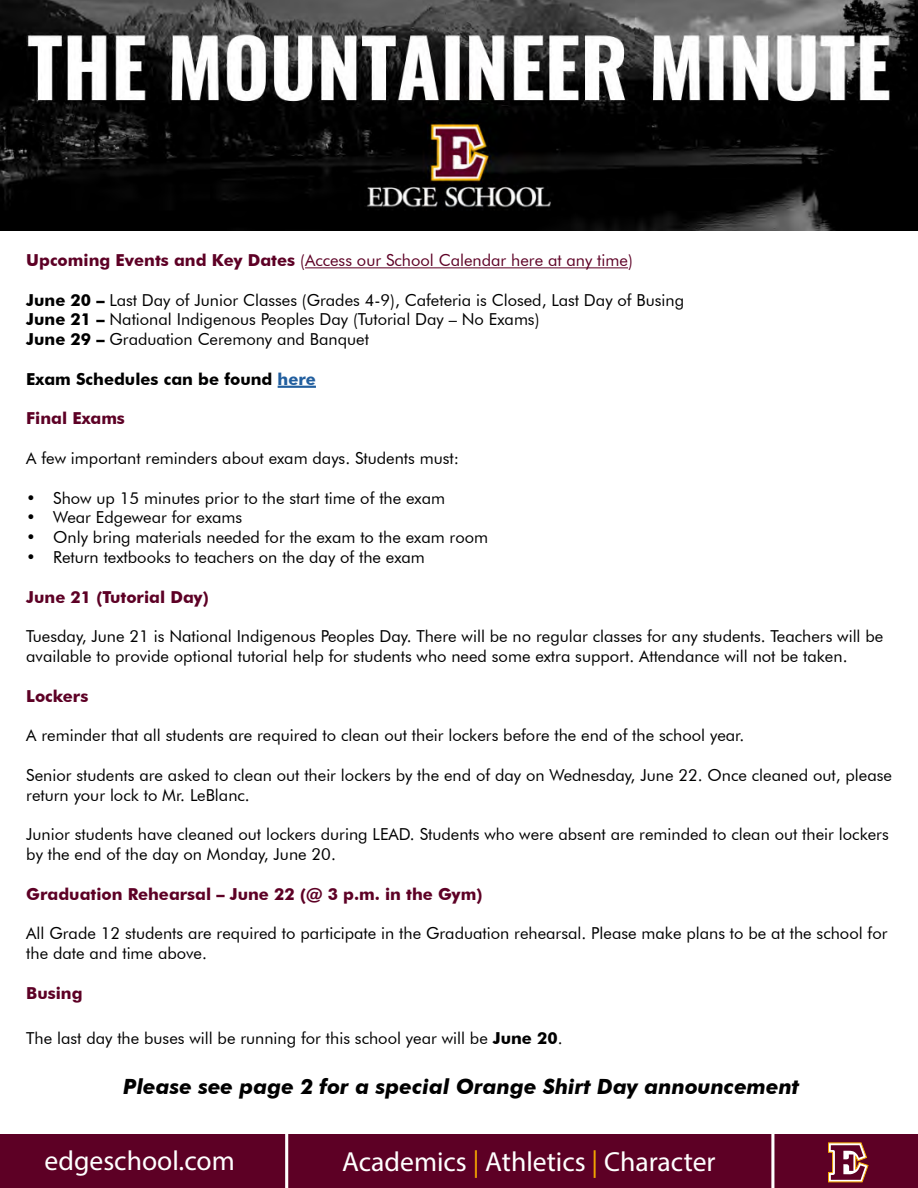
<style>
.page{position:relative;width:918px;height:1188px;background:#fff}
.page>*{position:absolute;margin:0;border:0;box-sizing:border-box;transform-origin:0 0}
.t1{font:27.6px "Myriad Pro";color:#fff}
.t2{font:italic 700 21px "Futura BT";color:#000}
.t3{font:16.5px/19.8px "Futura BT";color:#000}
.t4{font:700 16.5px "Futura BT";color:#5d0025}
.t5{font:16.5px "Futura BT";color:#5d0025}
.t6{font:700 16.5px "Futura BT";color:#000}
.s1{font-weight:700}
.s2{color:#215e9e}
.s3{color:#f4a700}
</style>
<div class="page">
<img style="left:0;top:0;width:918px;height:231px">
<div style="left:0;top:1135px;width:918px;height:53px;background:#5d0025"></div>
<svg style="left:828px;top:1142px;width:41px;height:40px"></svg>
<hr style="left:285px;top:1130px;width:3px;height:58px;background:#fff">
<hr style="left:771px;top:1130px;width:3px;height:58px;background:#fff">
<hr style="left:305px;top:267px;width:323px;height:1px;background:#5d0025">
<hr style="left:278px;top:386px;width:38px;height:2px;background:#215e9e">
<p class="t5" style="left:26px;top:250px;width:608px"><span class="s1">Upcoming Events and Key Dates</span> (Access our School Calendar here at any time)</p>
<p class="t3" style="left:26px;top:290px;width:659px"><span class="s1">June 20 –</span> Last Day of Junior Classes (Grades 4-9), Cafeteria is Closed, Last Day of Busing<br><span class="s1">June 21 –</span> National Indigenous Peoples Day (Tutorial Day – No Exams)<br><span class="s1">June 29 –</span> Graduation Ceremony and Banquet</p>
<p class="t6" style="left:26px;top:369px;width:291px">Exam Schedules can be found <span class="s2">here</span></p>
<p class="t4" style="left:26px;top:409px;width:100px">Final Exams</p>
<p class="t3" style="left:26px;top:448px;width:434px">A few important reminders about exam days. Students must:</p>
<p class="t3" style="left:26px;top:488px;width:420px">• Show up 15 minutes prior to the start time of the exam</p>
<p class="t3" style="left:26px;top:508px;width:218px">• Wear Edgewear for exams</p>
<p class="t3" style="left:26px;top:527px;width:463px">• Only bring materials needed for the exam to the exam room</p>
<p class="t3" style="left:26px;top:547px;width:400px">• Return textbooks to teachers on the day of the exam</p>
<p class="t4" style="left:26px;top:587px;width:184px">June 21 (Tutorial Day)</p>
<p class="t3" style="left:26px;top:626px;width:859px">Tuesday, June 21 is National Indigenous Peoples Day. There will be no regular classes for any students. Teachers will be available to provide optional tutorial help for students who need some extra support. Attendance will not be taken.</p>
<p class="t4" style="left:26px;top:686px;width:64px">Lockers</p>
<p class="t3" style="left:26px;top:725px;width:719px">A reminder that all students are required to clean out their lockers before the end of the school year.</p>
<p class="t3" style="left:26px;top:765px;width:867px">Senior students are asked to clean out their lockers by the end of day on Wednesday, June 22. Once cleaned out, please return your lock to Mr. LeBlanc.</p>
<p class="t3" style="left:26px;top:824px;width:864px">Junior students have cleaned out lockers during LEAD. Students who were absent are reminded to clean out their lockers by the end of the day on Monday, June 20.</p>
<p class="t4" style="left:26px;top:884px;width:458px">Graduation Rehearsal – June 22 (@ 3 p.m. in the Gym)</p>
<p class="t3" style="left:26px;top:923px;width:863px">All Grade 12 students are required to participate in the Graduation rehearsal. Please make plans to be at the school for the date and time above.</p>
<p class="t4" style="left:26px;top:983px;width:58px">Busing</p>
<p class="t3" style="left:26px;top:1028px;width:538px">The last day the buses will be running for this school year will be <span class="s1">June 20</span>.</p>
<p class="t2" style="left:123px;top:1074px;width:677px">Please see page 2 for a special Orange Shirt Day announcement</p>
<h1 class="t1" style="left:45px;top:1143px;width:192px">edgeschool.com</h1>
<h1 class="t1" style="left:342px;top:1145px;width:375px">Academics <span class="s3">|</span> Athletics <span class="s3">|</span> Character</h1>
</div>
